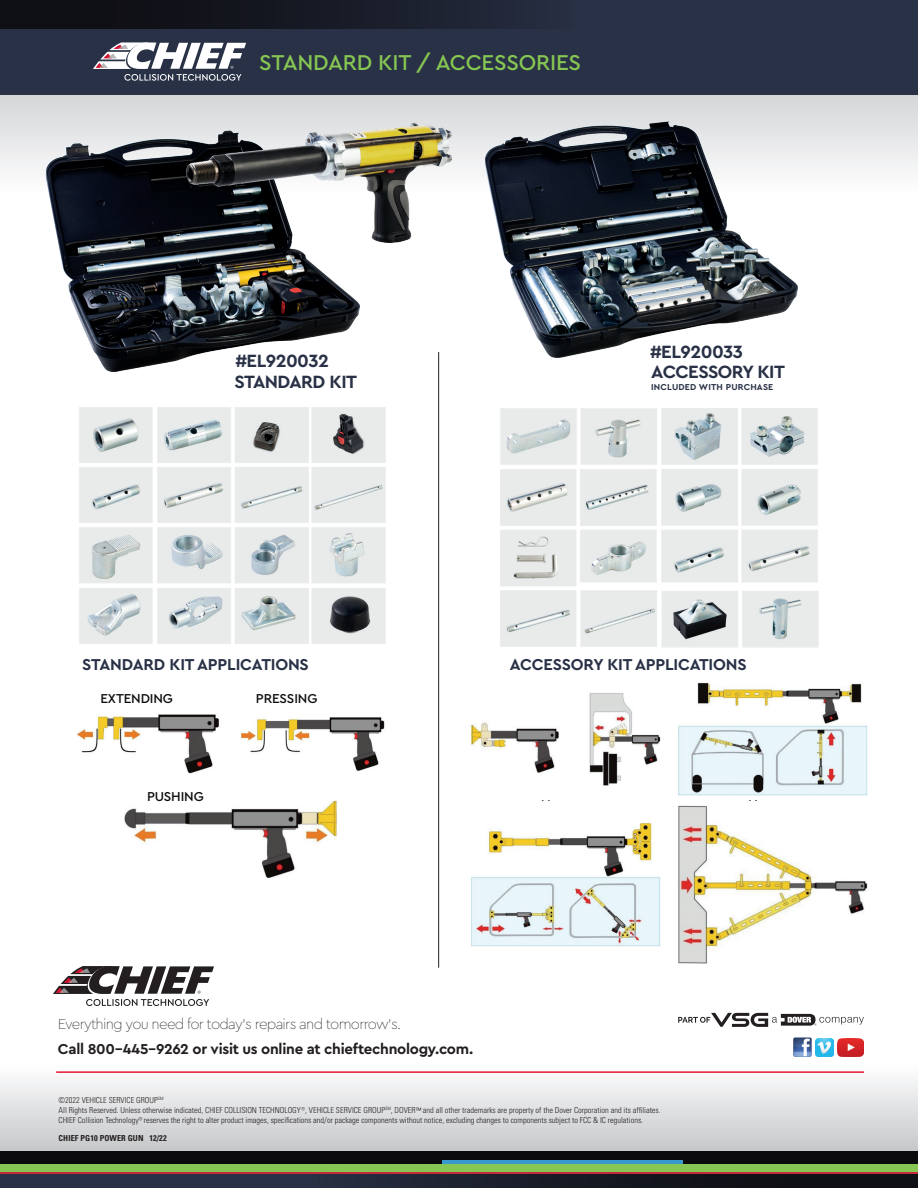
<style>
.page{position:relative;width:918px;height:1188px;background:#fff}
.page>*{position:absolute;margin:0;border:0;box-sizing:border-box;transform-origin:0 0}
.t1{font:500 22.5px "Cera GR";letter-spacing:-.01em;color:#86c652}
.t2{font:700 18.6px "Cera Pro";letter-spacing:-.03em;color:#293146}
.t3{font:700 16.5px "Cera Pro";letter-spacing:-.01em;color:#293146}
.t4{font:700 15px "Cera Pro";letter-spacing:-.015em;color:#231f20}
.t5{font:100 15px "Cera GR";letter-spacing:-.05em;color:#231f20}
.t6{font:500 13.5px "Cera GR";letter-spacing:-.01em;color:#0b0a0d}
.t7{font:700 9px "Cera Pro";letter-spacing:.02em;color:#293146}
.t8{font:300 condensed 8.25px/9.9px "Univers";color:#231f20}
.t9{font:700 condensed 8.25px "Univers";letter-spacing:.01em;color:#231f20}
.s1{font-size:7.5px}
</style>
<div class="page">
<svg style="left:0;top:1044px;width:918px;height:107px"></svg>
<svg style="left:0;top:94px;width:918px;height:84px;background:#dadcde"></svg>
<div style="left:0;top:0;width:918px;height:94px;background:#293146"></div>
<div style="left:0;top:0;width:573px;height:28px;background:linear-gradient(to right,#0b0a0d,#242b3d)"></div>
<svg style="left:93px;top:42px;width:153px;height:39px"></svg>
<div style="left:0;top:1163px;width:918px;height:25px;background:#293146"></div>
<div style="left:318px;top:1163px;width:600px;height:25px;background:linear-gradient(to right,#242a3c,#0a0a0d)"></div>
<div style="left:0;top:1151px;width:918px;height:14px;background:#0b0a0d"></div>
<div style="left:0;top:1164px;width:918px;height:8px;background:#86c652"></div>
<hr style="left:0;top:1172px;width:645px;height:2px;background:#c42a39">
<hr style="left:443px;top:1161px;width:475px;height:3px;background:#3899ce">
<div style="left:444px;top:1151px;width:474px;height:14px;background:#0b0a0d"></div>
<div style="left:444px;top:1164px;width:474px;height:8px;background:#86c652"></div>
<hr style="left:581px;top:1172px;width:337px;height:2px;background:#c42a39">
<hr style="left:444px;top:1161px;width:239px;height:3px;background:#3899ce">
<img style="left:79px;top:407px;width:307px;height:237px">
<img style="left:500px;top:408px;width:319px;height:240px">
<hr style="left:56px;top:1071px;width:808px;height:2px;background:#e51836">
<img style="left:791px;top:1038px;width:22px;height:19px">
<img style="left:816px;top:1038px;width:18px;height:18px">
<img style="left:838px;top:1038px;width:25px;height:18px">
<svg style="left:53px;top:966px;width:161px;height:40px"></svg>
<svg style="left:678px;top:1013px;width:186px;height:14px"></svg>
<img style="left:484px;top:122px;width:313px;height:235px">
<img style="left:46px;top:130px;width:314px;height:241px">
<hr style="left:438px;top:352px;width:1px;height:616px;background:#231f20">
<img style="left:471px;top:682px;width:397px;height:282px">
<img style="left:77px;top:714px;width:308px;height:165px">
<div style="left:173px;top:780px;width:107px;height:22px;background:#fff"></div>
<img style="left:181px;top:121px;width:278px;height:125px">
<h1 class="t1" style="left:259px;top:50px;width:324px">STANDARD KIT / ACCESSORIES</h1>
<h2 class="t2" style="left:235px;top:348px;width:95px">#EL920032</h2>
<h2 class="t2" style="left:234px;top:369px;width:124px">STANDARD KIT</h2>
<h2 class="t2" style="left:650px;top:339px;width:94px">#EL920033</h2>
<h2 class="t2" style="left:651px;top:360px;width:135px">ACCESSORY KIT</h2>
<p class="t7" style="left:651px;top:381px;width:124px">INCLUDED WITH PURCHASE</p>
<h3 class="t3" style="left:82px;top:653px;width:228px">STANDARD KIT APPLICATIONS</h3>
<h3 class="t3" style="left:510px;top:653px;width:238px">ACCESSORY KIT APPLICATIONS</h3>
<h3 class="t6" style="left:100px;top:691px;width:74px">EXTENDING</h3>
<h3 class="t6" style="left:256px;top:691px;width:63px">PRESSING</h3>
<h3 class="t6" style="left:147px;top:789px;width:58px">PUSHING</h3>
<h3 class="t5" style="left:58px;top:1015px;width:345px">Everything you need for today’s repairs and tomorrow’s.</h3>
<h3 class="t4" style="left:58px;top:1039px;width:417px">Call 800-445-9262 or visit us online at chieftechnology.com.</h3>
<p class="t8" style="left:59px;top:1096px;width:604px">©2022 VEHICLE SERVICE GROUP<sup>SM<br></sup>All Rights Reserved. Unless otherwise indicated, CHIEF COLLISION TECHNOLOGY<sup>®</sup>, VEHICLE SERVICE GROUP<sup>SM</sup>, DOVER<span class="s1">™</span> and all other trademarks are property of the Dover Corporation and its affiliates.<br>CHIEF Collision Technology<sup>®</sup> reserves the right to alter product images, specifications and/or package components without notice, excluding changes to components subject to FCC &amp; IC regulations.</p>
<p class="t9" style="left:59px;top:1133px;width:110px">CHIEF PG10 POWER GUN 12/22</p>
</div>
